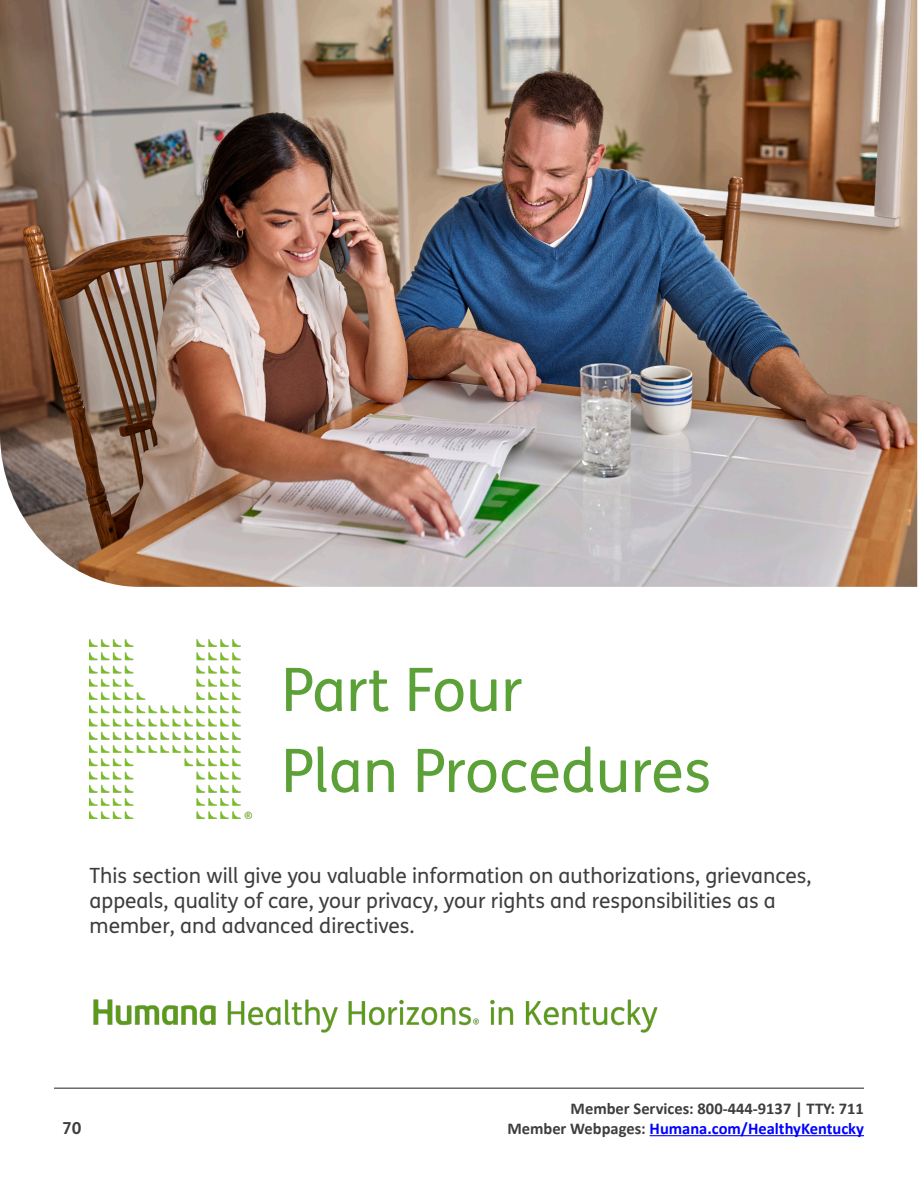
<style>
.page{position:relative;width:918px;height:1188px;background:#fff}
.page>*{position:absolute;margin:0;border:0;box-sizing:border-box;transform-origin:0 0}
.t1{font:60px/81px "FS Humana";color:#5ca138}
.t2{font:21px/25.2px "FS Humana";color:#3e3e3f}
.t3{font:700 16.5px "Calibri";color:#00f}
.t4{font:700 16.5px "Calibri";color:#3e3e3f}
.t5{font:700 16.5px "FS Humana";color:#3e3e3f}
.s1{color:#3e3e3f}
</style>
<div class="page">
<hr style="left:650px;top:1135px;width:214px;height:1px;background:#00f">
<hr style="left:54px;top:1088px;width:810px;height:1px;background:#231f20">
<img style="left:0;top:0;width:917px;height:587px">
<img style="left:93px;top:999px;width:565px;height:34px">
<img style="left:90px;top:639px;width:162px;height:180px">
<h1 class="t1" style="left:281px;top:648px;width:432px">Part Four<br>Plan Procedures</h1>
<p class="t2" style="left:90px;top:862px;width:724px">This section will give you valuable information on authorizations, grievances, appeals, quality of care, your privacy, your rights and responsibilities as a member, and advanced directives.</p>
<p class="t4" style="left:571px;top:1097px;width:295px">Member Services: 800-444-9137 | TTY: 711</p>
<p class="t5" style="left:62px;top:1115px;width:21px">70</p>
<p class="t3" style="left:507px;top:1117px;width:358px"><span class="s1">Member Webpages:</span> Humana.com/HealthyKentucky</p>
</div>
